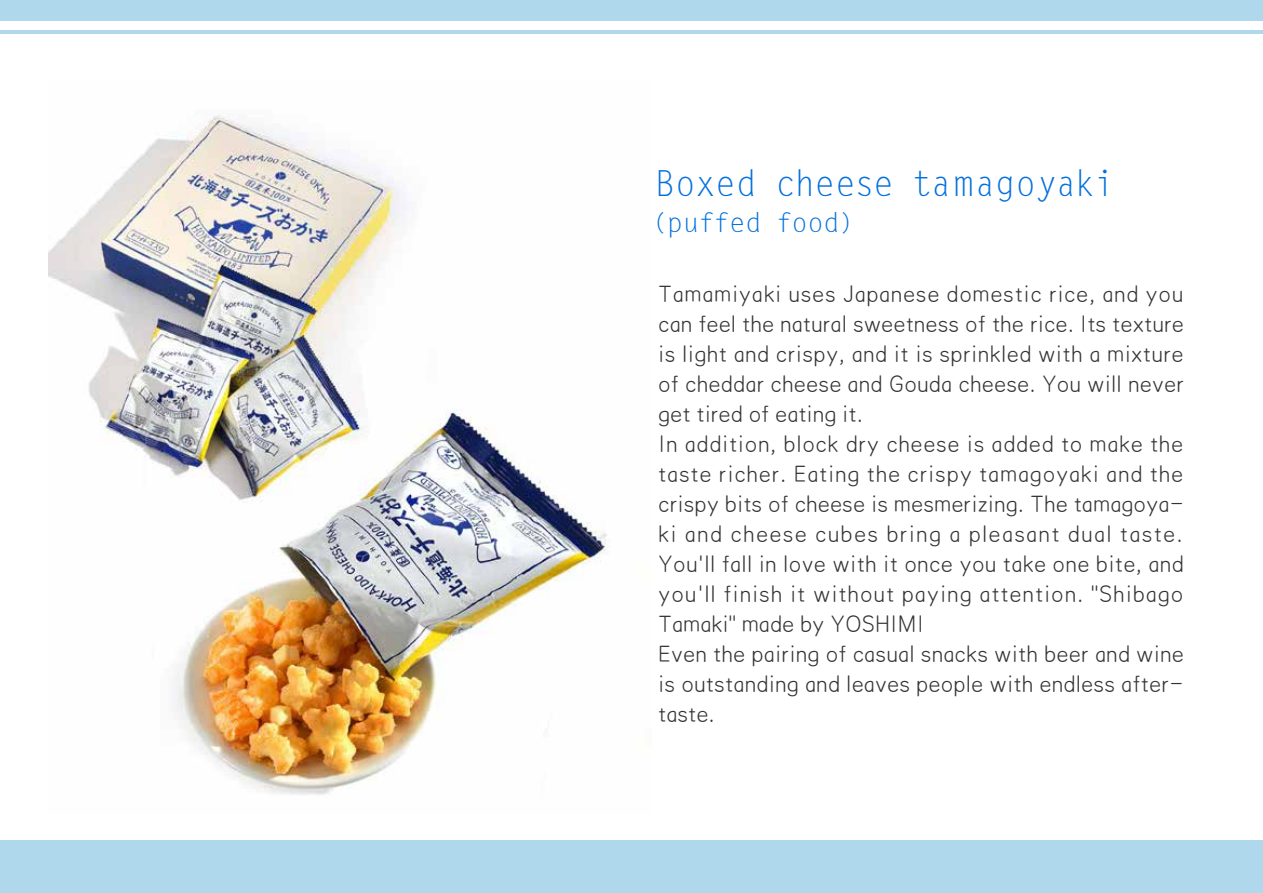
<style>
.page{position:relative;width:1263px;height:893px;background:#fff}
.page>*{position:absolute;margin:0;border:0;box-sizing:border-box;transform-origin:0 0}
.t1{font:36px "FZYXJW GB1 0";letter-spacing:.1em;color:#0370dd;scale:.95 1}
.t2{font:27px "FZYXJW GB1 0";letter-spacing:.1em;color:#0370dd}
.t3{font:21px/30px "FZLANTY XIANJW GB1 0";letter-spacing:.015em;color:#333}
</style>
<div class="page">
<img style="left:48px;top:114px;width:562px;height:681px">
<div style="left:0;top:0;width:1263px;height:21px;background:#afd8ec"></div>
<hr style="left:0;top:30px;width:1263px;height:4px;background:#afd8ec">
<div style="left:0;top:840px;width:1263px;height:53px;background:#afd8ec"></div>
<h1 class="t1" style="left:656px;top:165px;width:478px">Boxed cheese tamagoyaki</h1>
<p class="t2" style="left:656px;top:209px;width:195px">(puffed food)</p>
<p class="t3" style="left:658px;top:280px;width:527px">Tamamiyaki uses Japanese domestic rice, and you can feel the natural sweetness of the rice. Its texture is light and crispy, and it is sprinkled with a mixture of cheddar cheese and Gouda cheese. You will never get tired of eating it.<br>In addition, block dry cheese is added to make the taste richer. Eating the crispy tamagoyaki and the crispy bits of cheese is mesmerizing. The tamagoya&shy;ki and cheese cubes bring a pleasant dual taste.<br>You'll fall in love with it once you take one bite, and you'll finish it without paying attention. "Shibago Tamaki" made by YOSHIMI<br>Even the pairing of casual snacks with beer and wine is outstanding and leaves people with endless after&shy;taste.</p>
</div>
